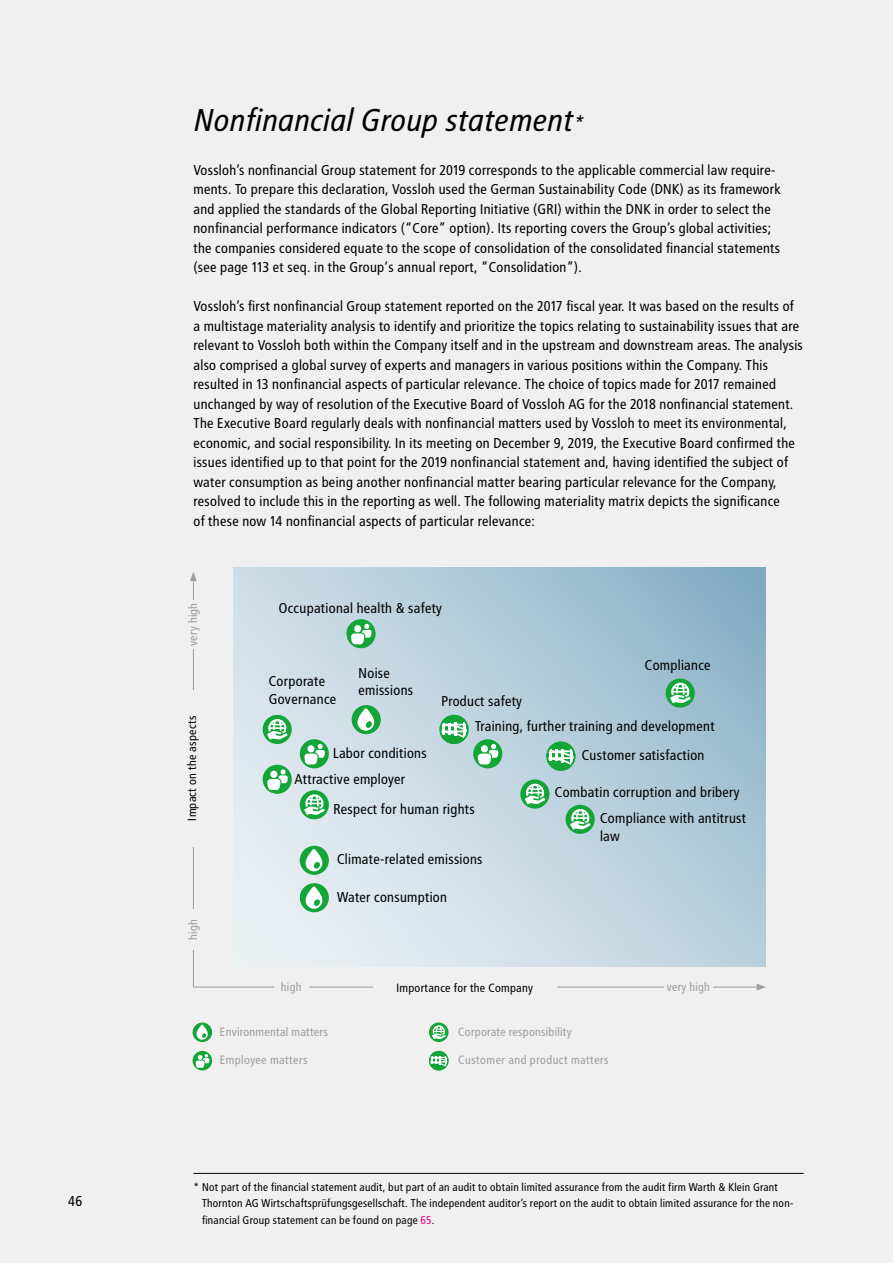
<style>
.page{position:relative;width:893px;height:1263px;background:#f0f0f0}
.page>*{position:absolute;margin:0;border:0;box-sizing:border-box;transform-origin:0 0}
.t1{font:italic 31.5px "Transit";letter-spacing:-.015em;color:#000}
.t2{font:14.25px/19.5px "Transit";letter-spacing:-.015em;color:#000}
.t3{font:12px "Transit";letter-spacing:-.015em;color:#9d9d9c}
.t4{font:12px "Transit";letter-spacing:-.015em;color:#000}
.t5{font:11.25px/16.5px "Transit";letter-spacing:-.015em;color:#000}
.s1{font-size:21px}
.s2{color:#e6007d}
</style>
<div class="page">
<hr style="left:193px;top:1173px;width:611px;height:1px;background:#000">
<svg style="left:234px;top:568px;width:531px;height:399px;background:#bfd4df"></svg>
<svg style="left:346px;top:619px;width:30px;height:29px"></svg>
<svg style="left:351px;top:624px;width:21px;height:20px"></svg>
<svg style="left:300px;top:739px;width:29px;height:29px"></svg>
<svg style="left:304px;top:744px;width:21px;height:20px"></svg>
<div style="left:263px;top:765px;width:29px;height:29px;background:#13a538;border-radius:50%"></div>
<svg style="left:267px;top:769px;width:21px;height:21px"></svg>
<svg style="left:473px;top:739px;width:29px;height:29px"></svg>
<svg style="left:478px;top:744px;width:20px;height:20px"></svg>
<svg style="left:666px;top:678px;width:29px;height:30px"></svg>
<svg style="left:670px;top:683px;width:21px;height:20px"></svg>
<div style="left:300px;top:790px;width:29px;height:29px;background:#13a538;border-radius:50%"></div>
<svg style="left:304px;top:794px;width:21px;height:21px"></svg>
<div style="left:263px;top:715px;width:29px;height:29px;background:#13a538;border-radius:50%"></div>
<svg style="left:267px;top:719px;width:21px;height:21px"></svg>
<div style="left:566px;top:805px;width:29px;height:29px;background:#13a538;border-radius:50%"></div>
<svg style="left:570px;top:809px;width:21px;height:21px"></svg>
<svg style="left:520px;top:779px;width:29px;height:29px"></svg>
<svg style="left:525px;top:784px;width:20px;height:20px"></svg>
<div style="left:352px;top:705px;width:29px;height:29px;background:#13a538;border-radius:50%"></div>
<svg style="left:357px;top:708px;width:17px;height:23px"></svg>
<div style="left:300px;top:846px;width:29px;height:29px;background:#13a538;border-radius:50%"></div>
<svg style="left:306px;top:849px;width:16px;height:22px"></svg>
<div style="left:300px;top:883px;width:29px;height:29px;background:#13a538;border-radius:50%"></div>
<svg style="left:306px;top:886px;width:16px;height:23px"></svg>
<div style="left:439px;top:715px;width:30px;height:29px;background:#13a538;border-radius:50%"></div>
<svg style="left:438px;top:723px;width:32px;height:16px"></svg>
<div style="left:439px;top:715px;width:30px;height:29px;border:2px solid #13a538;border-radius:50%"></div>
<div style="left:546px;top:742px;width:29px;height:29px;background:#13a538;border-radius:50%"></div>
<svg style="left:545px;top:749px;width:32px;height:17px"></svg>
<div style="left:546px;top:742px;width:29px;height:29px;border:2px solid #13a538;border-radius:50%"></div>
<hr style="left:193px;top:579px;width:1px;height:408px;background:#9d9d9c">
<svg style="left:190px;top:572px;width:7px;height:9px"></svg>
<hr style="left:193px;top:987px;width:566px;height:1px;background:#9d9d9c">
<svg style="left:757px;top:984px;width:9px;height:6px"></svg>
<div style="left:187px;top:690px;width:20px;height:156px;background:#f0f0f0"></div>
<div style="left:373px;top:983px;width:184px;height:15px;background:#f0f0f0"></div>
<div style="left:188px;top:600px;width:10px;height:48px;background:#f0f0f0"></div>
<div style="left:188px;top:909px;width:13px;height:41px;background:#f0f0f0"></div>
<div style="left:664px;top:982px;width:49px;height:10px;background:#f0f0f0"></div>
<div style="left:274px;top:982px;width:34px;height:10px;background:#f0f0f0"></div>
<svg style="left:193px;top:1051px;width:19px;height:19px"></svg>
<svg style="left:196px;top:1054px;width:14px;height:14px"></svg>
<svg style="left:429px;top:1022px;width:19px;height:20px"></svg>
<svg style="left:432px;top:1025px;width:14px;height:14px"></svg>
<svg style="left:193px;top:1022px;width:19px;height:20px"></svg>
<svg style="left:196px;top:1025px;width:12px;height:15px"></svg>
<div style="left:429px;top:1051px;width:19px;height:19px;background:#13a538;border-radius:50%"></div>
<svg style="left:428px;top:1056px;width:21px;height:11px"></svg>
<div style="left:429px;top:1051px;width:19px;height:19px;border:1px solid #13a538;border-radius:50%"></div>
<p class="t2" style="left:68px;top:1191px;width:16px">46</p>
<h1 class="t1" style="left:193px;top:102px;width:392px">Nonfinancial Group statement<span class="s1">*</span></h1>
<p class="t2" style="left:193px;top:160px;width:589px">Vossloh’s nonfinancial Group statement for 2019 corresponds to the applicable commercial law require&shy;ments. To prepare this declaration, Vossloh used the German Sustainability Code (DNK) as its framework and applied the standards of the Global Reporting Initiative (GRI) within the DNK in order to select the nonfinancial performance indicators (“Core” option). Its reporting covers the Group’s global activities; the companies considered equate to the scope of consolidation of the consolidated financial statements (see page 113 et seq. in the Group‘s annual report, “Consolidation”).</p>
<p class="t2" style="left:193px;top:296px;width:611px">Vossloh’s first nonfinancial Group statement reported on the 2017 fiscal year. It was based on the results of a multistage materiality analysis to identify and prioritize the topics relating to sustainability issues that are relevant to Vossloh both within the Company itself and in the upstream and downstream areas. The analysis also comprised a global survey of experts and managers in various positions within the Company. This resulted in 13 nonfinancial aspects of particular relevance. The choice of topics made for 2017 remained unchanged by way of resolution of the Executive Board of Vossloh AG for the 2018 nonfinancial statement.<br>The Executive Board regularly deals with nonfinancial matters used by Vossloh to meet its environmental, economic, and social responsibility. In its meeting on December 9, 2019, the Executive Board confirmed the issues identified up to that point for the 2019 nonfinancial statement and, having identified the subject of water consumption as being another nonfinancial matter bearing particular relevance for the Company, resolved to include this in the reporting as well. The following materiality matrix depicts the significance<br>of these now 14 nonfinancial aspects of particular relevance:</p>
<p class="t3" style="left:186px;top:646px;width:45px;rotate:-90deg">very high</p>
<p class="t4" style="left:185px;top:820px;width:106px;rotate:-90deg">Impact on the aspects</p>
<p class="t3" style="left:186px;top:940px;width:23px;rotate:-90deg">high</p>
<p class="t2" style="left:279px;top:598px;width:165px">Occupational health &amp; safety</p>
<p class="t2" style="left:269px;top:672px;width:70px;line-height:18px">Corporate<br>Governance</p>
<p class="t2" style="left:359px;top:665px;width:57px;line-height:17.1px">Noise emissions</p>
<p class="t2" style="left:442px;top:691px;width:82px">Product safety</p>
<p class="t2" style="left:645px;top:656px;width:68px">Compliance</p>
<p class="t2" style="left:333px;top:743px;width:96px">Labor conditions</p>
<p class="t2" style="left:294px;top:769px;width:113px">Attractive employer</p>
<p class="t2" style="left:475px;top:717px;width:241px">Training, further training and development</p>
<p class="t2" style="left:582px;top:745px;width:125px">Customer satisfaction</p>
<p class="t2" style="left:555px;top:782px;width:187px">Combatin corruption and bribery</p>
<p class="t2" style="left:333px;top:799px;width:143px">Respect for human rights</p>
<p class="t2" style="left:337px;top:849px;width:148px">Climate-related emissions</p>
<p class="t2" style="left:337px;top:887px;width:112px">Water consumption</p>
<p class="t2" style="left:600px;top:809px;width:148px;line-height:18px">Compliance with antitrust law</p>
<p class="t3" style="left:281px;top:980px;width:23px">high</p>
<p class="t3" style="left:667px;top:980px;width:45px">very high</p>
<p class="t3" style="left:220px;top:1025px;width:110px">Environmental matters</p>
<p class="t3" style="left:458px;top:1025px;width:115px">Corporate responsibility</p>
<p class="t3" style="left:220px;top:1052px;width:90px">Employee matters</p>
<p class="t3" style="left:458px;top:1052px;width:152px">Customer and product matters</p>
<p class="t4" style="left:396px;top:981px;width:138px">Importance for the Company</p>
<p class="t5" style="left:202px;top:1178px;width:593px;text-indent:-9px">* Not part of the financial statement audit, but part of an audit to obtain limited assurance from the audit firm Warth &amp; Klein Grant<br>Thornton AG Wirtschaftsprüfungsgesellschaft. The independent auditor’s report on the audit to obtain limited assurance for the non&shy;financial Group statement can be found on page <span class="s2">65</span>.</p>
</div>
